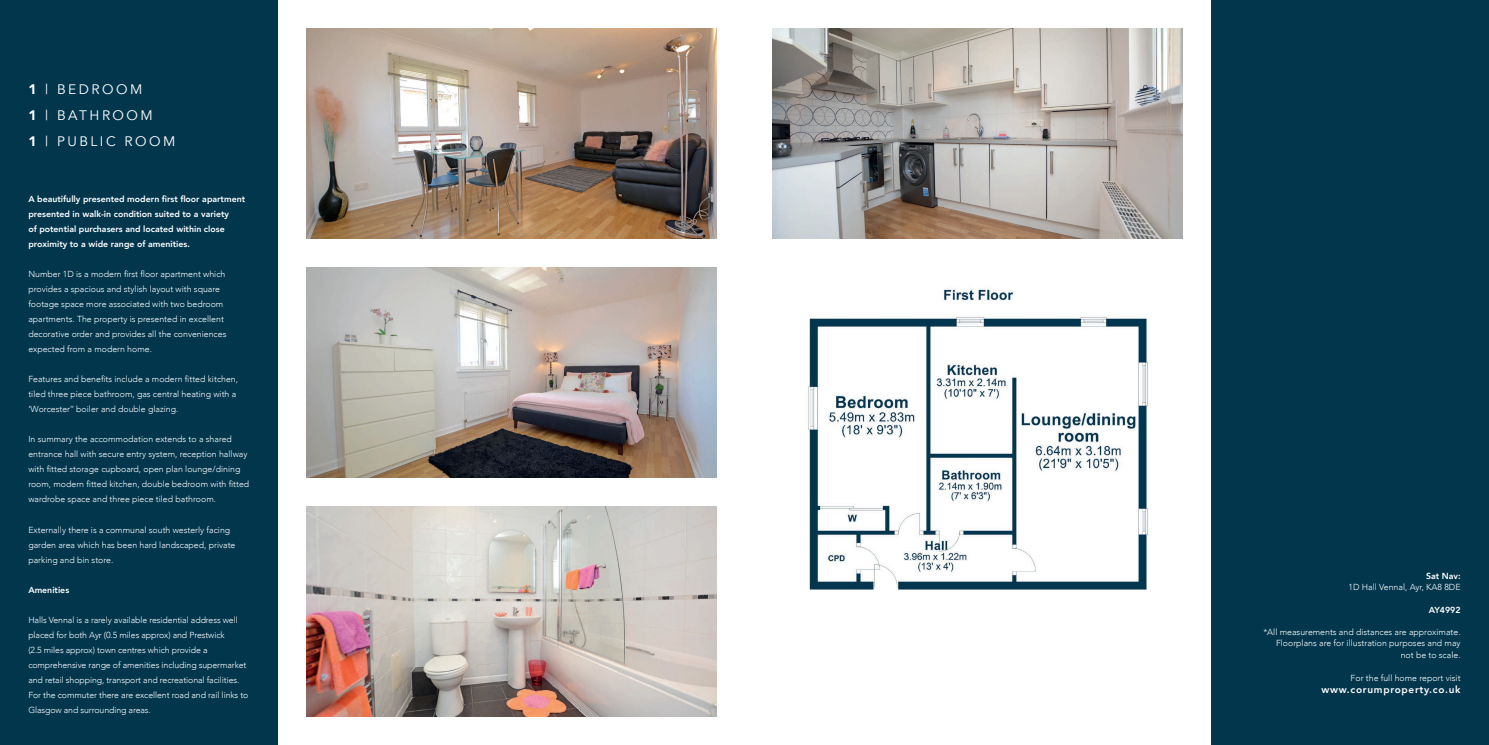
<style>
.page{position:relative;width:1489px;height:745px;background:#fff}
.page>*{position:absolute;margin:0;border:0;box-sizing:border-box;transform-origin:0 0}
.t1{font:13.75px "Avenir";letter-spacing:.18em;color:#fff}
.t2{font:800 10px "Avenir";letter-spacing:.07em;color:#fff}
.t3{font:300 8.75px/15px "Avenir";color:#fff}
.t4{font:800 8.75px/15px "Avenir";color:#fff}
.s1{font-weight:900}
</style>
<div class="page">
<div style="left:0;top:0;width:278px;height:744px;background:#01364d"></div>
<div style="left:1211px;top:0;width:277px;height:744px;background:#01364d"></div>
<img style="left:306px;top:28px;width:410px;height:211px">
<img style="left:772px;top:28px;width:410px;height:211px">
<img style="left:306px;top:267px;width:410px;height:210px">
<img style="left:306px;top:506px;width:410px;height:210px">
<img style="left:808px;top:288px;width:341px;height:302px">
<p class="t1" style="left:28px;top:81px;width:115px"><span class="s1">1</span> | BEDROOM</p>
<p class="t1" style="left:28px;top:107px;width:126px"><span class="s1">1</span> | BATHROOM</p>
<p class="t1" style="left:28px;top:133px;width:148px"><span class="s1">1</span> | PUBLIC ROOM</p>
<p class="t4" style="left:28px;top:191px;width:218px">A beautifully presented modern first floor apartment presented in walk-in condition suited to a variety<br>of potential purchasers and located within close proximity to a wide range of amenities.</p>
<p class="t3" style="left:28px;top:266px;width:199px">Number 1D is a modern first floor apartment which provides a spacious and stylish layout with square footage space more associated with two bedroom apartments. The property is presented in excellent decorative order and provides all the conveniences expected from a modern home.</p>
<p class="t3" style="left:28px;top:371px;width:211px">Features and benefits include a modern fitted kitchen, tiled three piece bathroom, gas central heating with a ‘Worcester’’ boiler and double glazing.</p>
<p class="t3" style="left:28px;top:431px;width:222px">In summary the accommodation extends to a shared entrance hall with secure entry system, reception hallway with fitted storage cupboard, open plan lounge/dining room, modern fitted kitchen, double bedroom with fitted wardrobe space and three piece tiled bathroom.</p>
<p class="t3" style="left:28px;top:521px;width:209px">Externally there is a communal south westerly facing garden area which has been hard landscaped, private parking and bin store.</p>
<p class="t4" style="left:28px;top:581px;width:42px">Amenities</p>
<p class="t3" style="left:28px;top:611px;width:221px">Halls Vennal is a rarely available residential address well placed for both Ayr (0.5 miles approx) and Prestwick<br>(2.5 miles approx) town centres which provide a comprehensive range of amenities including supermarket and retail shopping, transport and recreational facilities.<br>For the commuter there are excellent road and rail links to Glasgow and surrounding areas.</p>
<p class="t4" style="left:1425px;top:568px;width:36px">Sat Nav:</p>
<p class="t3" style="left:1348px;top:579px;width:114px">1D Hall Vennal, Ayr, KA8 8DE</p>
<p class="t4" style="left:1428px;top:601px;width:33px">AY4992</p>
<p class="t3" style="left:1263px;top:626px;width:199px;line-height:11.2px;text-align:right">*All measurements and distances are approximate.<br>Floorplans are for illustration purposes and may</p>
<p class="t3" style="left:1400px;top:646px;width:61px">not be to scale.</p>
<p class="t3" style="left:1350px;top:670px;width:111px">For the full home report visit</p>
<p class="t2" style="left:1321px;top:681px;width:140px">www.corumproperty.co.uk</p>
</div>
